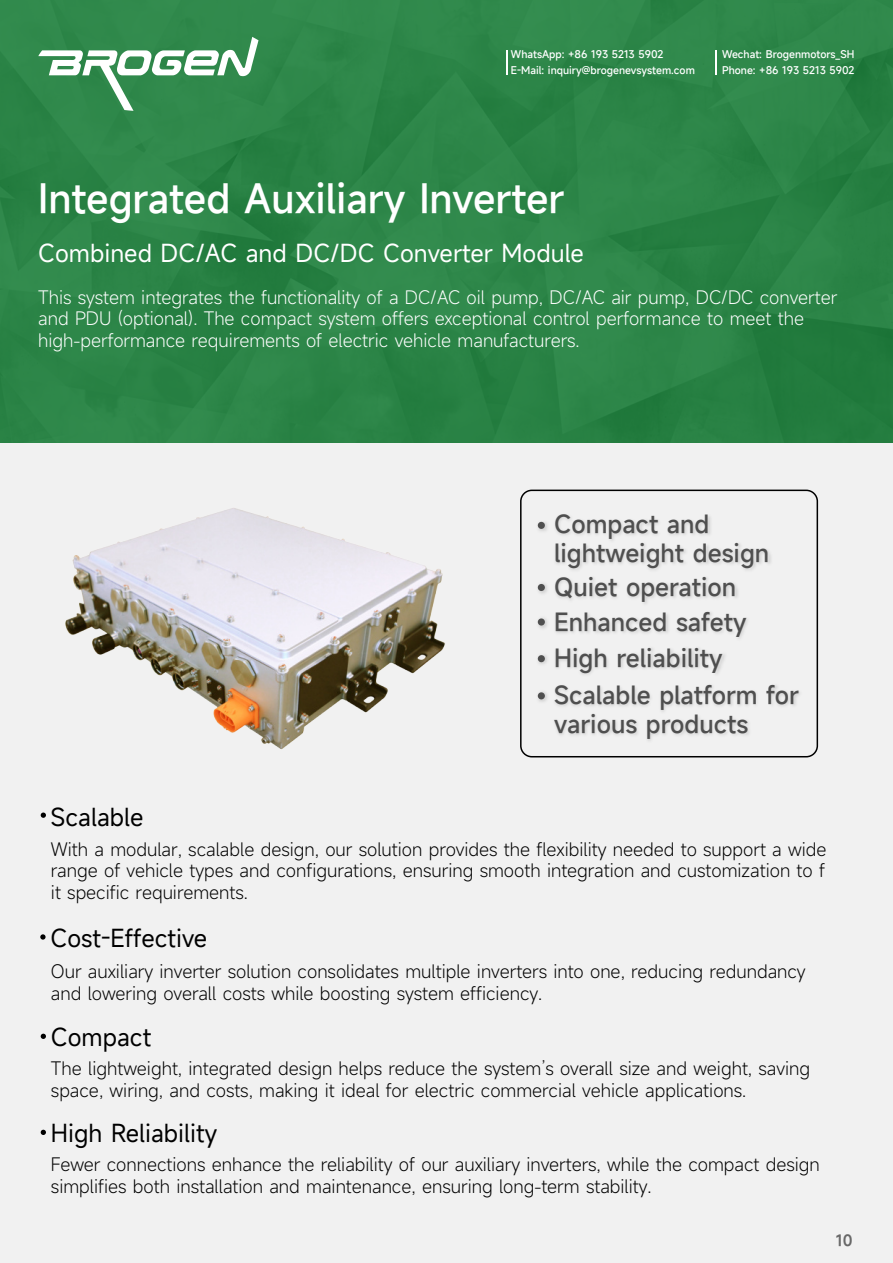
<style>
.page{position:relative;width:893px;height:1263px;background:#f1f1f1}
.page>*{position:absolute;margin:0;border:0;box-sizing:border-box;transform-origin:0 0}
.t1{font:500 38.7px "Mi Sans";color:#fff}
.t2{font:500 24px/36.6px "Mi Sans";color:#4f4f4f}
.t3{font:24px "Mi Sans";color:#000}
.t4{font:24px "Mi Sans";color:#fff}
.t5{font:300 18px/21.6px "Mi Sans";color:#000}
.t6{font:300 18px/21.6px "Mi Sans";color:#fff}
.t7{font:600 15px "Mi Sans";color:#686868}
.t8{font:500 10.2px/16.2px "Mi Sans";color:#fff}
</style>
<div class="page">
<div style="left:0;top:0;width:893px;height:442px;background:#2c8548"></div>
<svg style="left:38px;top:37px;width:220px;height:74px"></svg>
<img style="left:555px;top:515px;width:216px;height:55px">
<img style="left:555px;top:612px;width:192px;height:27px">
<img style="left:555px;top:648px;width:170px;height:27px">
<img style="left:555px;top:685px;width:245px;height:56px">
<img style="left:537px;top:521px;width:10px;height:10px">
<div style="left:538px;top:522px;width:7px;height:7px;background:#4f4f4f;border-radius:50%"></div>
<img style="left:555px;top:578px;width:183px;height:26px">
<img style="left:537px;top:583px;width:10px;height:11px">
<div style="left:538px;top:584px;width:7px;height:7px;background:#4f4f4f;border-radius:50%"></div>
<img style="left:537px;top:618px;width:10px;height:11px">
<div style="left:538px;top:618px;width:7px;height:7px;background:#4f4f4f;border-radius:50%"></div>
<img style="left:537px;top:655px;width:10px;height:9px">
<div style="left:538px;top:655px;width:7px;height:7px;background:#4f4f4f;border-radius:50%"></div>
<img style="left:537px;top:692px;width:10px;height:10px">
<div style="left:538px;top:692px;width:7px;height:7px;background:#4f4f4f;border-radius:50%"></div>
<svg style="left:716px;top:50px;width:1px;height:24px"></svg>
<svg style="left:506px;top:50px;width:1px;height:24px"></svg>
<svg style="left:41px;top:812px;width:5px;height:6px"></svg>
<svg style="left:41px;top:1034px;width:5px;height:5px"></svg>
<svg style="left:41px;top:1130px;width:5px;height:5px"></svg>
<svg style="left:40px;top:934px;width:6px;height:6px"></svg>
<div style="left:520px;top:490px;width:298px;height:267px;border:1px solid #000;border-radius:11px"></div>
<img style="left:65px;top:508px;width:380px;height:242px">
<p class="t8" style="left:511px;top:47px;width:185px">WhatsApp: +86 193 5213 5902<br>E-Mail: inquiry@brogenevsystem.com</p>
<p class="t8" style="left:722px;top:47px;width:134px">Wechat: Brogenmotors_SH</p>
<p class="t8" style="left:722px;top:63px;width:134px">Phone: +86 193 5213 5902</p>
<h1 class="t1" style="left:38px;top:181px;width:528px">Integrated Auxiliary Inverter</h1>
<h2 class="t4" style="left:38px;top:239px;width:547px">Combined DC/AC and DC/DC Converter Module</h2>
<p class="t6" style="left:38px;top:288px;width:801px">This system integrates the functionality of a DC/AC oil pump, DC/AC air pump, DC/DC converter and PDU (optional). The compact system offers exceptional control performance to meet the high-performance requirements of electric vehicle manufacturers.</p>
<h2 class="t2" style="left:554px;top:512px;width:217px;line-height:28.8px">Compact and lightweight design</h2>
<h2 class="t2" style="left:554px;top:571px;width:184px">Quiet operation</h2>
<h2 class="t2" style="left:554px;top:605px;width:246px">Enhanced safety<br>High reliability<br>Scalable platform for</h2>
<h2 class="t2" style="left:554px;top:707px;width:196px">various products</h2>
<h2 class="t3" style="left:51px;top:804px;width:94px">Scalable</h2>
<p class="t5" style="left:51px;top:838px;width:777px;text-align:justify">With a modular, scalable design, our solution provides the flexibility needed to support a wide range of vehicle types and configurations, ensuring smooth integration and customization to f it specific requirements.</p>
<h2 class="t3" style="left:51px;top:924px;width:158px">Cost-Effective</h2>
<p class="t5" style="left:51px;top:962px;width:756px">Our auxiliary inverter solution consolidates multiple inverters into one, reducing redundancy and lowering overall costs while boosting system efficiency.</p>
<h2 class="t3" style="left:51px;top:1023px;width:102px">Compact</h2>
<p class="t5" style="left:51px;top:1057px;width:761px">The lightweight, integrated design helps reduce the system’s overall size and weight, saving space, wiring, and costs, making it ideal for electric commercial vehicle applications.</p>
<h2 class="t3" style="left:51px;top:1119px;width:168px">High Reliability</h2>
<p class="t5" style="left:51px;top:1153px;width:770px">Fewer connections enhance the reliability of our auxiliary inverters, while the compact design simplifies both installation and maintenance, ensuring long-term stability.</p>
<p class="t7" style="left:836px;top:1234px;width:18px">10</p>
</div>
